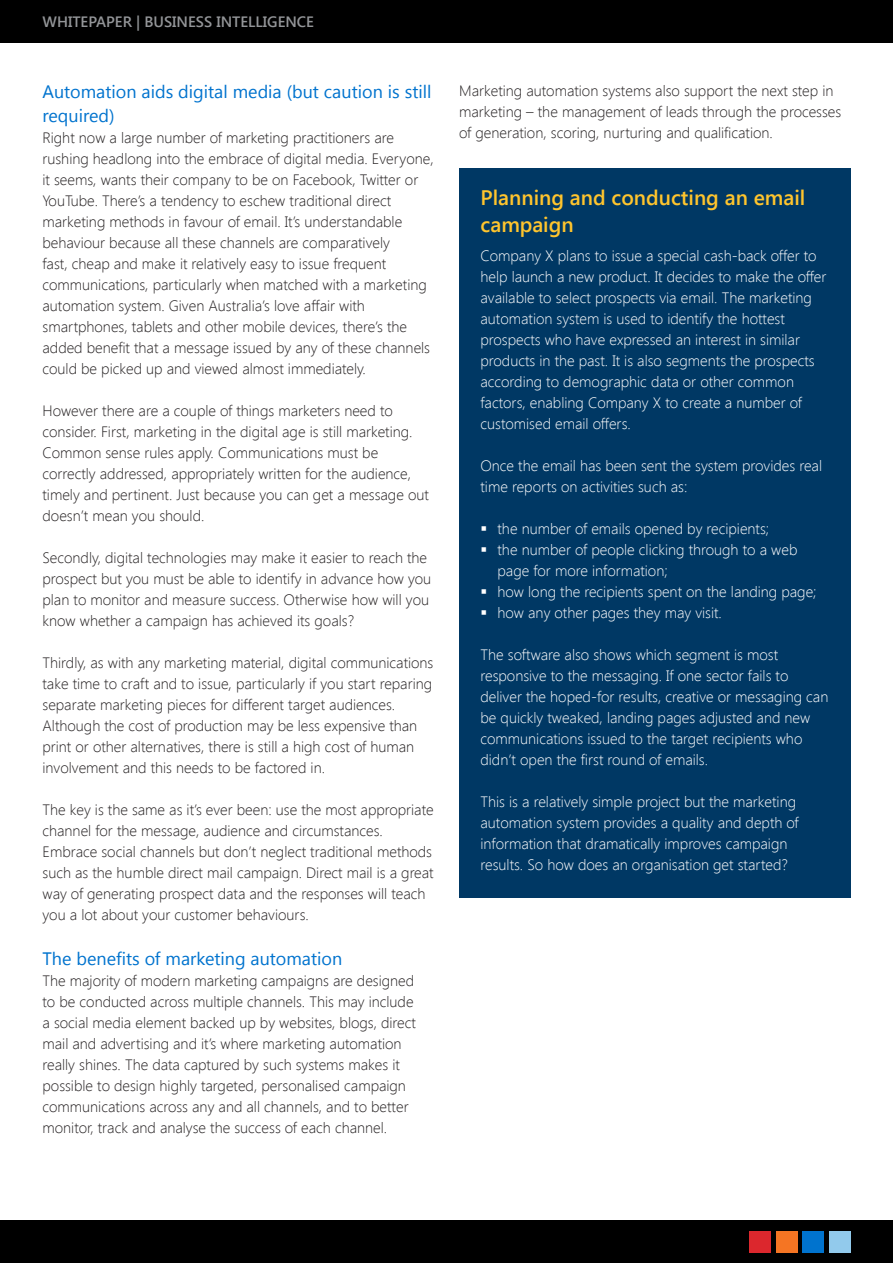
<style>
.page{position:relative;width:893px;height:1263px;background:#fff}
.page>*{position:absolute;margin:0;border:0;box-sizing:border-box;transform-origin:0 0}
.t1{font:600 21px/27px "Segoe UI";color:#ffc52d}
.t2{font:18px/24px "Segoe UI";color:#0073ce}
.t3{font:300 15px/21px "Segoe UI";color:#231f20}
.t4{font:300 15px/21px "Segoe UI";color:#fff}
.t5{font:600 15px "Segoe UI";color:#939598}
</style>
<div class="page">
<div style="left:0;top:0;width:893px;height:43px;background:#000"></div>
<div style="left:0;top:1220px;width:893px;height:43px;background:#000"></div>
<div style="left:749px;top:1231px;width:22px;height:21px;background:#dc272d"></div>
<div style="left:776px;top:1231px;width:21px;height:21px;background:#f57523"></div>
<div style="left:803px;top:1231px;width:21px;height:21px;background:#0073ce"></div>
<div style="left:829px;top:1231px;width:21px;height:21px;background:#92caec"></div>
<div style="left:459px;top:168px;width:391px;height:729px;background:#003864"></div>
<p class="t5" style="left:43px;top:11px;width:273px">WHITEPAPER | BUSINESS INTELLIGENCE</p>
<p class="t2" style="left:43px;top:79px;width:390px">Automation aids digital media (but caution is still required)</p>
<p class="t3" style="left:43px;top:127px;width:393px">Right now a large number of marketing practitioners are rushing headlong into the embrace of digital media. Everyone, it seems, wants their company to be on Facebook, Twitter or YouTube. There’s a tendency to eschew traditional direct</p>
<p class="t3" style="left:43px;top:211px;width:386px">marketing methods in favour of email. It’s understandable behaviour because all these channels are comparatively<br>fast, cheap and make it relatively easy to issue frequent communications, particularly when matched with a marketing</p>
<p class="t3" style="left:43px;top:295px;width:389px">automation system. Given Australia’s love affair with smartphones, tablets and other mobile devices, there’s the added benefit that a message issued by any of these channels could be picked up and viewed almost immediately.</p>
<p class="t3" style="left:43px;top:400px;width:388px">However there are a couple of things marketers need to consider. First, marketing in the digital age is still marketing.<br>Common sense rules apply. Communications must be correctly addressed, appropriately written for the audience, timely and pertinent. Just because you can get a message out</p>
<p class="t3" style="left:43px;top:505px;width:163px">doesn’t mean you should.</p>
<p class="t3" style="left:43px;top:547px;width:390px">Secondly, digital technologies may make it easier to reach the prospect but you must be able to identify in advance how you plan to monitor and measure success. Otherwise how will you know whether a campaign has achieved its goals?</p>
<p class="t3" style="left:43px;top:652px;width:392px">Thirdly, as with any marketing material, digital communications take time to craft and to issue, particularly if you start reparing separate marketing pieces for different target audiences.<br>Although the cost of production may be less expensive than print or other alternatives, there is still a high cost of human</p>
<p class="t3" style="left:43px;top:757px;width:284px">involvement and this needs to be factored in.</p>
<p class="t3" style="left:43px;top:799px;width:393px">The key is the same as it’s ever been: use the most appropriate channel for the message, audience and circumstances.<br>Embrace social channels but don’t neglect traditional methods such as the humble direct mail campaign. Direct mail is a great way of generating prospect data and the responses will teach you a lot about your customer behaviours.</p>
<p class="t2" style="left:43px;top:946px;width:301px">The benefits of marketing automation</p>
<p class="t3" style="left:43px;top:970px;width:375px">The majority of modern marketing campaigns are designed to be conducted across multiple channels. This may include a social media element backed up by websites, blogs, direct mail and advertising and it’s where marketing automation</p>
<p class="t3" style="left:43px;top:1054px;width:368px">really shines. The data captured by such systems makes it possible to design highly targeted, personalised campaign communications across any and all channels, and to better monitor, track and analyse the success of each channel.</p>
<p class="t3" style="left:459px;top:80px;width:384px">Marketing automation systems also support the next step in marketing – the management of leads through the processes of generation, scoring, nurturing and qualification.</p>
<p class="t1" style="left:480px;top:183px;width:326px">Planning and conducting an email campaign</p>
<p class="t4" style="left:480px;top:245px;width:347px">Company X plans to issue a special cash-back offer to help launch a new product. It decides to make the offer available to select prospects via email. The marketing automation system is used to identify the hottest prospects who have expressed an interest in similar products in the past. It is also segments the prospects according to demographic data or other common factors, enabling Company X to create a number of customised email offers.</p>
<p class="t4" style="left:480px;top:455px;width:343px">Once the email has been sent the system provides real time reports on activities such as:</p>
<p class="t4" style="left:497px;top:518px;width:273px">the number of emails opened by recipients;</p>
<p class="t4" style="left:497px;top:539px;width:301px">the number of people clicking through to a web page for more information;</p>
<p class="t4" style="left:497px;top:581px;width:321px">how long the recipients spent on the landing page;</p>
<p class="t4" style="left:497px;top:602px;width:226px">how any other pages they may visit.</p>
<p class="t4" style="left:480px;top:644px;width:349px">The software also shows which segment is most responsive to the messaging. If one sector fails to deliver the hoped-for results, creative or messaging can be quickly tweaked, landing pages adjusted and new communications issued to the target recipients who didn’t open the first round of emails.</p>
<p class="t4" style="left:480px;top:791px;width:317px">This is a relatively simple project but the marketing</p>
<p class="t4" style="left:480px;top:812px;width:320px">automation system provides a quality and depth of</p>
<p class="t4" style="left:480px;top:833px;width:309px">information that dramatically improves campaign results. So how does an organisation get started?</p>
</div>
